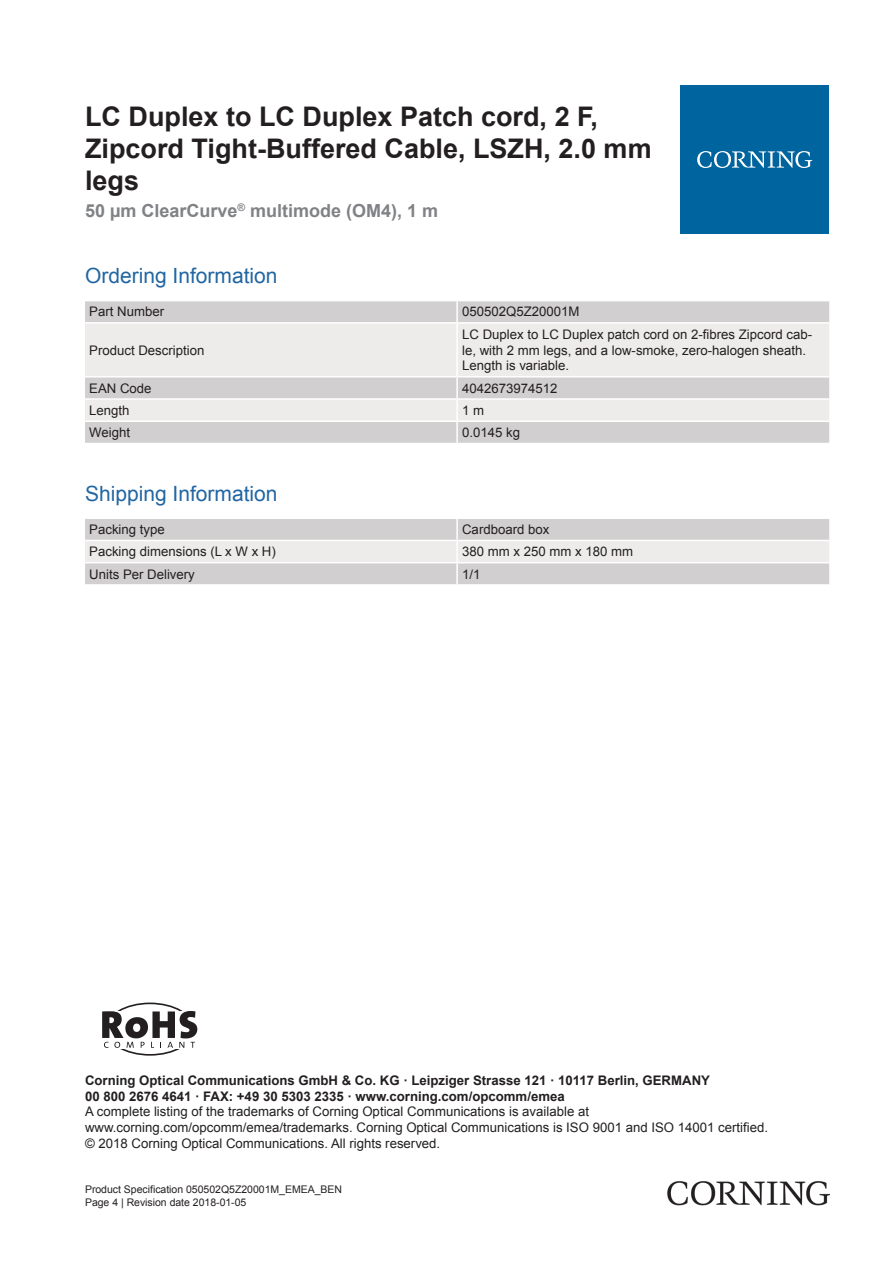
<style>
.page{position:relative;width:893px;height:1263px;background:#fff}
.page>*{position:absolute;margin:0;border:0;box-sizing:border-box;transform-origin:0 0}
.t1{font:700 27px/32.4px "Arial";color:#231f20}
.t2{font:21px "Arial";color:#2166a2}
.t3{font:700 18px "Arial";color:#808285}
.t4{font:13.2px/15.9px "Arial";color:#231f20}
.t5{font:700 13.2px/15.9px "Arial";color:#231f20}
.t6{font:10.5px/12.6px "Arial";color:#231f20}
</style>
<div class="page">
<div style="left:85px;top:301px;width:744px;height:142px;background:#d1cfcf"></div>
<svg style="left:85px;top:324px;width:744px;height:96px;background:#e6e5e4"></svg>
<hr style="left:456px;top:301px;width:2px;height:21px;background:#fff">
<hr style="left:456px;top:324px;width:2px;height:52px;background:#fff">
<hr style="left:456px;top:377px;width:2px;height:21px;background:#fff">
<hr style="left:456px;top:400px;width:2px;height:20px;background:#fff">
<hr style="left:456px;top:422px;width:2px;height:21px;background:#fff">
<hr style="left:85px;top:322px;width:372px;height:2px;background:#fff">
<hr style="left:457px;top:322px;width:372px;height:2px;background:#fff">
<hr style="left:85px;top:376px;width:372px;height:1px;background:#fff">
<hr style="left:457px;top:376px;width:372px;height:1px;background:#fff">
<hr style="left:85px;top:398px;width:372px;height:2px;background:#fff">
<hr style="left:457px;top:398px;width:372px;height:2px;background:#fff">
<hr style="left:85px;top:420px;width:372px;height:2px;background:#fff">
<hr style="left:457px;top:420px;width:372px;height:2px;background:#fff">
<div style="left:85px;top:519px;width:744px;height:65px;background:#d1cfcf"></div>
<div style="left:85px;top:541px;width:744px;height:21px;background:#edeceb"></div>
<hr style="left:456px;top:519px;width:2px;height:21px;background:#fff">
<hr style="left:456px;top:541px;width:2px;height:21px;background:#fff">
<hr style="left:456px;top:563px;width:2px;height:21px;background:#fff">
<hr style="left:85px;top:540px;width:372px;height:1px;background:#fff">
<hr style="left:457px;top:540px;width:372px;height:1px;background:#fff">
<hr style="left:85px;top:562px;width:372px;height:1px;background:#fff">
<hr style="left:457px;top:562px;width:372px;height:1px;background:#fff">
<div style="left:680px;top:85px;width:149px;height:149px;background:#00649e"></div>
<svg style="left:697px;top:151px;width:115px;height:17px"></svg>
<img style="left:668px;top:1181px;width:161px;height:24px">
<div style="left:105px;top:1002px;width:90px;height:54px;border:2px solid #231f20;border-radius:50%"></div>
<div style="left:85px;top:1011px;width:123px;height:38px;background:#fff"></div>
<svg style="left:102px;top:1011px;width:95px;height:37px"></svg>
<h1 class="t1" style="left:85px;top:100px;width:568px">LC Duplex to LC Duplex Patch cord, 2 F,<br>Zipcord Tight-Buffered Cable, LSZH, 2.0 mm legs</h1>
<h3 class="t3" style="left:85px;top:198px;width:355px">50 µm ClearCurve<sup>®</sup> multimode (OM4), 1 m</h3>
<h2 class="t2" style="left:85px;top:261px;width:194px">Ordering Information</h2>
<p class="t4" style="left:89px;top:304px;width:76px">Part Number</p>
<p class="t4" style="left:462px;top:304px;width:119px">050502Q5Z20001M</p>
<p class="t4" style="left:89px;top:342px;width:117px">Product Description</p>
<p class="t4" style="left:462px;top:326px;width:351px">LC Duplex to LC Duplex patch cord on 2-fibres Zipcord cab&shy;le, with 2 mm legs, and a low-smoke, zero-halogen sheath.<br>Length is variable.</p>
<p class="t4" style="left:89px;top:380px;width:64px">EAN Code</p>
<p class="t4" style="left:462px;top:380px;width:97px">4042673974512</p>
<p class="t4" style="left:89px;top:402px;width:42px">Length</p>
<p class="t4" style="left:462px;top:402px;width:24px">1 m</p>
<p class="t4" style="left:89px;top:424px;width:42px">Weight</p>
<p class="t4" style="left:462px;top:424px;width:59px">0.0145 kg</p>
<h2 class="t2" style="left:85px;top:479px;width:194px">Shipping Information</h2>
<p class="t4" style="left:89px;top:521px;width:77px">Packing type</p>
<p class="t4" style="left:462px;top:521px;width:89px">Cardboard box</p>
<p class="t4" style="left:89px;top:544px;width:188px">Packing dimensions (L x W x H)</p>
<p class="t4" style="left:462px;top:544px;width:172px">380 mm x 250 mm x 180 mm</p>
<p class="t4" style="left:89px;top:566px;width:107px">Units Per Delivery</p>
<p class="t4" style="left:462px;top:566px;width:20px">1/1</p>
<p class="t5" style="left:85px;top:1072px;width:626px">Corning Optical Communications GmbH &amp; Co. KG · Leipziger Strasse 121 · 10117 Berlin, GERMANY<br>00 800 2676 4641 · FAX: +49 30 5303 2335 · www.corning.com/opcomm/emea</p>
<p class="t4" style="left:85px;top:1104px;width:684px">A complete listing of the trademarks of Corning Optical Communications is available at www.corning.com/opcomm/emea/trademarks. Corning Optical Communications is ISO 9001 and ISO 14001 certified. © 2018 Corning Optical Communications. All rights reserved.</p>
<p class="t6" style="left:85px;top:1183px;width:259px">Product Specification 050502Q5Z20001M_EMEA_BEN<br>Page 4 | Revision date 2018-01-05</p>
</div>
